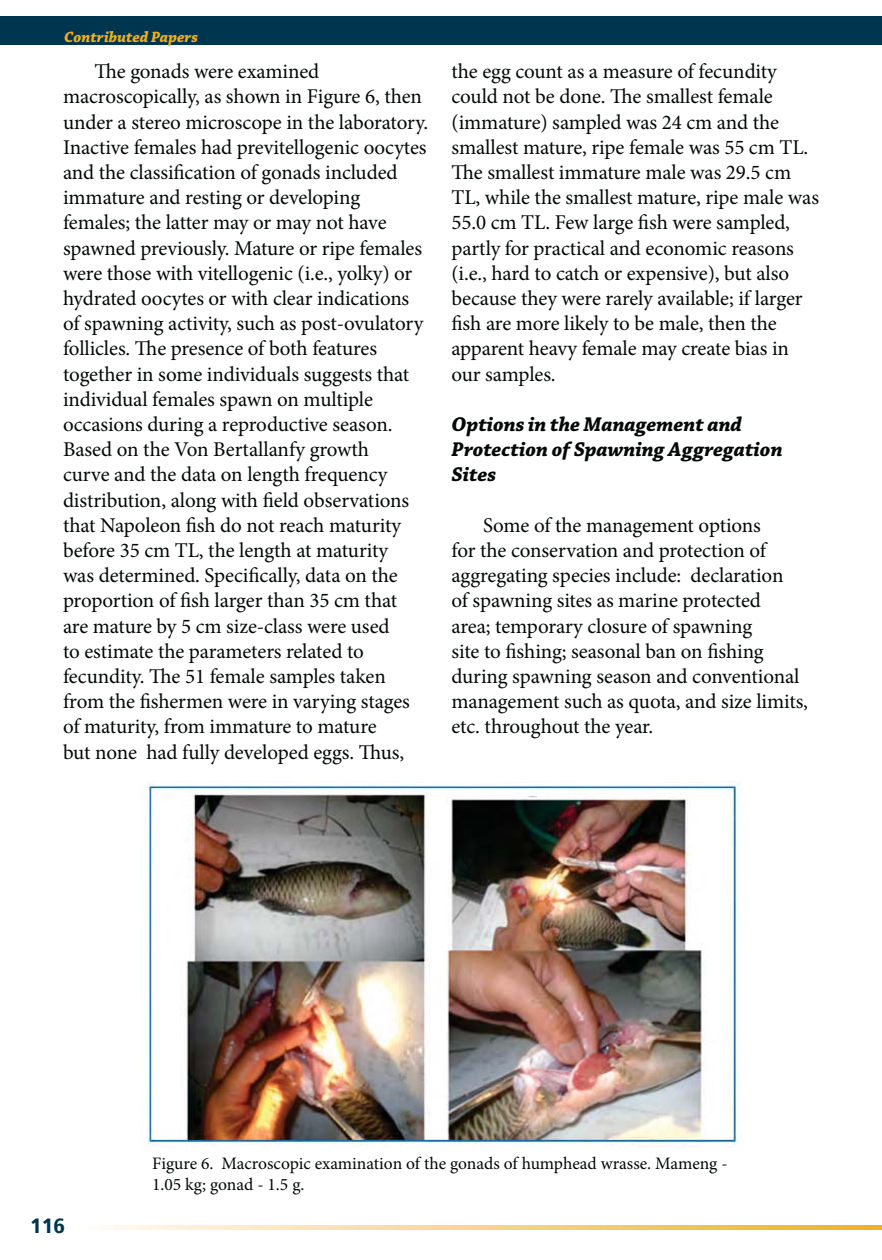
<style>
.page{position:relative;width:882px;height:1260px;background:#fff}
.page>*{position:absolute;margin:0;border:0;box-sizing:border-box;transform-origin:0 0}
.t1{font:21px/25.2px "Minion Pro";letter-spacing:-.005em;color:#030806}
.t2{font:italic 700 21px/25.2px "Chaparral Pro";letter-spacing:-.005em;color:#030806}
.t3{font:17.5px/21px "Minion Pro";color:#030806}
.t4{font:italic 700 15.75px "Chaparral Pro";color:#f0b11d}
</style>
<div class="page">
<svg style="left:105px;top:1226px;width:777px;height:4px"></svg>
<div style="left:0;top:16px;width:882px;height:29px;background:#00354f"></div>
<img style="left:140px;top:781px;width:600px;height:367px">
<p class="t4" style="left:64px;top:31px;width:135px">Contributed Papers</p>
<p class="t1" style="left:63px;top:61px;width:367px;text-indent:32px">The gonads were examined macroscopically, as shown in Figure 6, then under a stereo microscope in the laboratory.<br>Inactive females had previtellogenic oocytes and the classification of gonads included immature and resting or developing females; the latter may or may not have spawned previously. Mature or ripe females were those with vitellogenic (i.e., yolky) or hydrated oocytes or with clear indications of spawning activity, such as post-ovulatory follicles. The presence of both features together in some individuals suggests that individual females spawn on multiple occasions during a reproductive season.<br>Based on the Von Bertallanfy growth<br>curve and the data on length frequency distribution, along with field observations that Napoleon fish do not reach maturity before 35 cm TL, the length at maturity<br>was determined. Specifically, data on the proportion of fish larger than 35 cm that<br>are mature by 5 cm size-class were used<br>to estimate the parameters related to fecundity. The 51 female samples taken from the fishermen were in varying stages of maturity, from immature to mature<br>but none had fully developed eggs. Thus,</p>
<p class="t1" style="left:452px;top:61px;width:369px">the egg count as a measure of fecundity could not be done. The smallest female (immature) sampled was 24 cm and the smallest mature, ripe female was 55 cm TL.<br>The smallest immature male was 29.5 cm TL, while the smallest mature, ripe male was 55.0 cm TL. Few large fish were sampled, partly for practical and economic reasons (i.e., hard to catch or expensive), but also because they were rarely available; if larger fish are more likely to be male, then the apparent heavy female may create bias in our samples.</p>
<p class="t2" style="left:452px;top:413px;width:333px">Options in the Management and<br>Protection of Spawning Aggregation<br>Sites</p>
<p class="t1" style="left:452px;top:514px;width:358px;text-indent:32px">Some of the management options<br>for the conservation and protection of aggregating species include: declaration<br>of spawning sites as marine protected<br>area; temporary closure of spawning<br>site to fishing; seasonal ban on fishing during spawning season and conventional management such as quota, and size limits, etc. throughout the year.</p>
<p class="t3" style="left:152px;top:1154px;width:577px">Figure 6. Macroscopic examination of the gonads of humphead wrasse. Mameng -<br>1.05 kg; gonad - 1.5 g.</p>
</div>
